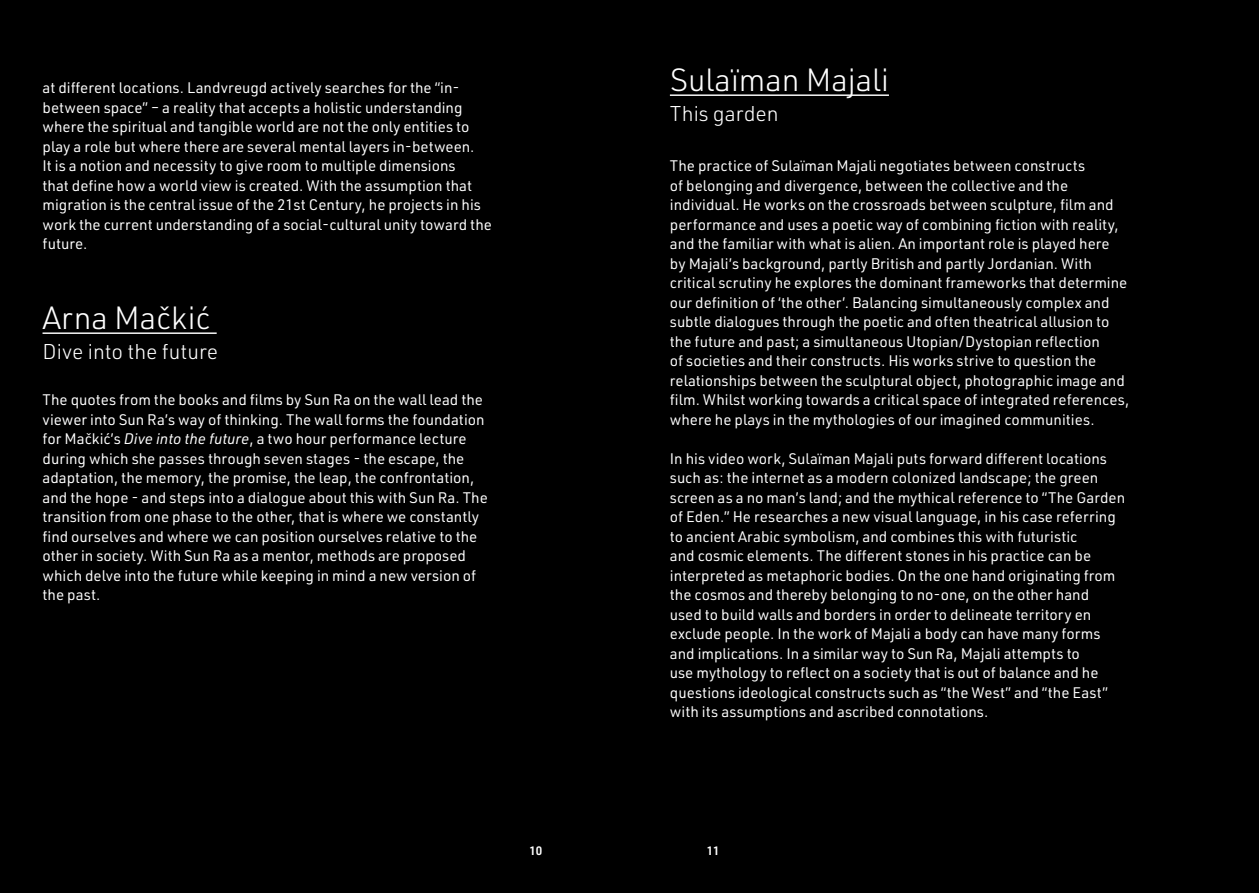
<style>
.page{position:relative;width:1259px;height:893px;background:#000}
.page>*{position:absolute;margin:0;border:0;box-sizing:border-box;transform-origin:0 0}
.t1{font:300 31.5px "URWDIN";color:#fff}
.t2{font:300 21px "URWDIN";color:#fff}
.t3{font:15px/19.5px "URWDIN";color:#fff}
.t4{font:600 12px "URWDIN";color:#fff}
.s1{font-style:italic}
</style>
<div class="page">
<hr style="left:43px;top:332px;width:174px;height:2px;background:#fff">
<hr style="left:670px;top:94px;width:219px;height:2px;background:#fff">
<p class="t3" style="left:43px;top:77px;width:451px">at different locations. Landvreugd actively searches for the “in&shy;between space” – a reality that accepts a holistic understanding where the spiritual and tangible world are not the only entities to play a role but where there are several mental layers in-between.<br>It is a notion and necessity to give room to multiple dimensions<br>that define how a world view is created. With the assumption that migration is the central issue of the 21st Century, he projects in his work the current understanding of a social-cultural unity toward the future.</p>
<h1 class="t1" style="left:43px;top:297px;width:169px">Arna Mačkić</h1>
<h2 class="t2" style="left:43px;top:337px;width:177px">Dive into the future</h2>
<p class="t3" style="left:43px;top:389px;width:447px">The quotes from the books and films by Sun Ra on the wall lead the viewer into Sun Ra’s way of thinking. The wall forms the foundation for Mačkić’s <span class="s1">Dive into the future</span>, a two hour performance lecture during which she passes through seven stages - the escape, the adaptation, the memory, the promise, the leap, the confrontation, and the hope - and steps into a dialogue about this with Sun Ra. The transition from one phase to the other, that is where we constantly find ourselves and where we can position ourselves relative to the other in society. With Sun Ra as a mentor, methods are proposed which delve into the future while keeping in mind a new version of the past.</p>
<h1 class="t1" style="left:670px;top:59px;width:220px">Sulaïman Majali</h1>
<h2 class="t2" style="left:670px;top:99px;width:110px">This garden</h2>
<p class="t3" style="left:670px;top:155px;width:461px">The practice of Sulaïman Majali negotiates between constructs<br>of belonging and divergence, between the collective and the individual. He works on the crossroads between sculpture, film and performance and uses a poetic way of combining fiction with reality, and the familiar with what is alien. An important role is played here by Majali’s background, partly British and partly Jordanian. With critical scrutiny he explores the dominant frameworks that determine our definition of ‘the other’. Balancing simultaneously complex and subtle dialogues through the poetic and often theatrical allusion to the future and past; a simultaneous Utopian/Dystopian reflection<br>of societies and their constructs. His works strive to question the relationships between the sculptural object, photographic image and film. Whilst working towards a critical space of integrated references, where he plays in the mythologies of our imagined communities.</p>
<p class="t3" style="left:670px;top:448px;width:457px">In his video work, Sulaïman Majali puts forward different locations such as: the internet as a modern colonized landscape; the green screen as a no man’s land; and the mythical reference to “The Garden of Eden.” He researches a new visual language, in his case referring to ancient Arabic symbolism, and combines this with futuristic<br>and cosmic elements. The different stones in his practice can be interpreted as metaphoric bodies. On the one hand originating from the cosmos and thereby belonging to no-one, on the other hand<br>used to build walls and borders in order to delineate territory en exclude people. In the work of Majali a body can have many forms and implications. In a similar way to Sun Ra, Majali attempts to<br>use mythology to reflect on a society that is out of balance and he questions ideological constructs such as “the West” and “the East” with its assumptions and ascribed connotations.</p>
<p class="t4" style="left:529px;top:842px;width:14px">10</p>
<p class="t4" style="left:707px;top:842px;width:14px">11</p>
</div>
